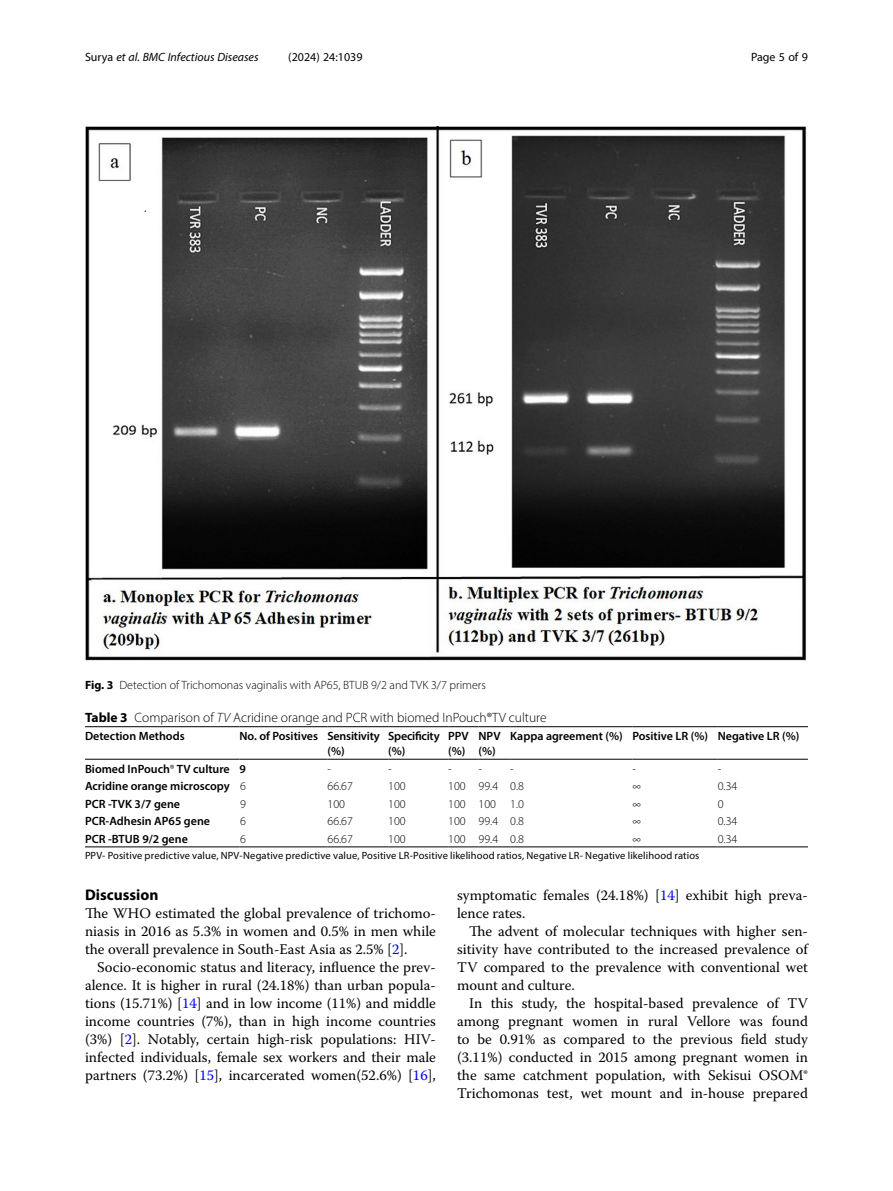
<style>
.page{position:relative;width:893px;height:1191px;background:#fff}
.page>*{position:absolute;margin:0;border:0;box-sizing:border-box;transform-origin:0 0}
.Head_1{font:700 15.45px "Myriad Pro";color:#000}
.Body_Text_Indent{font:14.7px/18px "Warnock Pro";color:#000;text-align:justify}
.Body_Text{font:14.7px/18px "Warnock Pro";color:#000;text-align:justify}
.Table_Caption{font:300 13.5px "Myriad Pro";color:#000}
.Table_Head{font:600 12px "Myriad Pro";color:#000}
.Table_Body{font:300 12px "Myriad Pro";color:#000}
.Table_Body-2{font:600 12px "Myriad Pro";color:#000}
.Figure_Caption{font:300 12px "Myriad Pro";color:#000}
.t1{font:italic 12px "Myriad Pro";color:#000}
.t2{font:12px "Myriad Pro";color:#000}
.Table_Head-2{font:600 12px "Myriad Pro";letter-spacing:-.02em;color:#000}
.Table_Footnote{font:10.5px "Myriad Pro";letter-spacing:.01em;color:#000}
.s1{font-style:normal}
.s2{font-weight:700}
.s3{font-style:italic}
.s4{font-weight:300}
.s5{color:#00f}
</style>
<div class="page">
<hr style="left:85px;top:759px;width:155px;height:1px;background:#000">
<hr style="left:240px;top:726px;width:87px;height:1px;background:#000">
<hr style="left:240px;top:759px;width:87px;height:1px;background:#000">
<hr style="left:327px;top:726px;width:61px;height:1px;background:#000">
<hr style="left:327px;top:759px;width:61px;height:1px;background:#000">
<hr style="left:388px;top:726px;width:60px;height:1px;background:#000">
<hr style="left:388px;top:759px;width:60px;height:1px;background:#000">
<hr style="left:448px;top:726px;width:31px;height:1px;background:#000">
<hr style="left:448px;top:759px;width:31px;height:1px;background:#000">
<hr style="left:479px;top:726px;width:31px;height:1px;background:#000">
<hr style="left:479px;top:759px;width:31px;height:1px;background:#000">
<hr style="left:510px;top:726px;width:122px;height:1px;background:#000">
<hr style="left:510px;top:759px;width:122px;height:1px;background:#000">
<hr style="left:632px;top:726px;width:86px;height:1px;background:#000">
<hr style="left:632px;top:759px;width:86px;height:1px;background:#000">
<hr style="left:718px;top:726px;width:90px;height:1px;background:#000">
<hr style="left:718px;top:759px;width:90px;height:1px;background:#000">
<hr style="left:240px;top:846px;width:87px;height:1px;background:#000">
<hr style="left:327px;top:846px;width:61px;height:1px;background:#000">
<hr style="left:388px;top:846px;width:60px;height:1px;background:#000">
<hr style="left:448px;top:846px;width:31px;height:1px;background:#000">
<hr style="left:479px;top:846px;width:31px;height:1px;background:#000">
<hr style="left:510px;top:846px;width:122px;height:1px;background:#000">
<hr style="left:632px;top:846px;width:86px;height:1px;background:#000">
<hr style="left:718px;top:846px;width:90px;height:1px;background:#000">
<hr style="left:85px;top:846px;width:155px;height:1px;background:#000">
<hr style="left:85px;top:726px;width:155px;height:1px;background:#000">
<img style="left:85px;top:126px;width:722px;height:535px">
<p class="t1" style="left:85px;top:50px;width:175px"><span class="s1">Surya</span> et al. BMC Infectious Diseases</p>
<p class="t2" style="left:288px;top:50px;width:76px">(2024) 24:1039</p>
<p class="t2" style="left:751px;top:50px;width:58px">Page 5 of 9</p>
<p class="Figure_Caption" style="left:85px;top:677px;width:402px"><span class="s2">Fig. 3</span> Detection of Trichomonas vaginalis with AP65, BTUB 9/2 and TVK 3/7 primers</p>
<p class="Table_Caption" style="left:85px;top:710px;width:463px"><span class="s2">Table 3</span> Comparison of <span class="s3">TV</span> Acridine orange and PCR with biomed InPouch®TV culture</p>
<p class="Table_Head" style="left:85px;top:728px;width:101px">Detection Methods</p>
<p class="Table_Head" style="left:240px;top:728px;width:80px">No. of Positives</p>
<p class="Table_Head" style="left:327px;top:728px;width:54px">Sensitivity</p>
<p class="Table_Head" style="left:327px;top:743px;width:19px">(%)</p>
<p class="Table_Head-2" style="left:388px;top:728px;width:53px">Specificity</p>
<p class="Table_Head" style="left:388px;top:743px;width:19px">(%)</p>
<p class="Table_Head" style="left:510px;top:728px;width:114px">Kappa agreement (%)</p>
<p class="Table_Head" style="left:632px;top:728px;width:77px">Positive LR (%)</p>
<p class="Table_Head" style="left:718px;top:728px;width:83px">Negative LR (%)</p>
<p class="Table_Head" style="left:448px;top:728px;width:22px">PPV</p>
<p class="Table_Head" style="left:448px;top:743px;width:19px">(%)</p>
<p class="Table_Head" style="left:479px;top:728px;width:23px">NPV</p>
<p class="Table_Head" style="left:479px;top:743px;width:19px">(%)</p>
<p class="Table_Body-2" style="left:85px;top:761px;width:146px">Biomed InPouch<span class="s4">®</span> TV culture</p>
<p class="Table_Body-2" style="left:240px;top:761px;width:8px">9</p>
<p class="Table_Body" style="left:327px;top:761px;width:5px">-</p>
<p class="Table_Body" style="left:388px;top:761px;width:5px">-</p>
<p class="Table_Body" style="left:448px;top:761px;width:5px">-</p>
<p class="Table_Body" style="left:479px;top:761px;width:5px">-</p>
<p class="Table_Body" style="left:510px;top:761px;width:5px">-</p>
<p class="Table_Body" style="left:632px;top:761px;width:5px">-</p>
<p class="Table_Body" style="left:718px;top:761px;width:5px">-</p>
<p class="Table_Body-2" style="left:85px;top:778px;width:146px">Acridine orange microscopy</p>
<p class="Table_Body" style="left:240px;top:779px;width:7px">6</p>
<p class="Table_Body" style="left:327px;top:779px;width:27px">66.67</p>
<p class="Table_Body" style="left:388px;top:779px;width:19px">100</p>
<p class="Table_Body" style="left:448px;top:779px;width:19px">100</p>
<p class="Table_Body" style="left:479px;top:779px;width:21px">99.4</p>
<p class="Table_Body" style="left:510px;top:779px;width:15px">0.8</p>
<p class="Table_Body" style="left:632px;top:779px;width:10px">∞</p>
<p class="Table_Body" style="left:718px;top:779px;width:21px">0.34</p>
<p class="Table_Body-2" style="left:85px;top:796px;width:97px">PCR -TVK 3/7 gene</p>
<p class="Table_Body" style="left:240px;top:796px;width:7px">9</p>
<p class="Table_Body" style="left:327px;top:796px;width:19px">100</p>
<p class="Table_Body" style="left:388px;top:796px;width:19px">100</p>
<p class="Table_Body" style="left:448px;top:796px;width:19px">100</p>
<p class="Table_Body" style="left:479px;top:796px;width:19px">100</p>
<p class="Table_Body" style="left:510px;top:796px;width:15px">1.0</p>
<p class="Table_Body" style="left:632px;top:796px;width:10px">∞</p>
<p class="Table_Body" style="left:718px;top:796px;width:7px">0</p>
<p class="Table_Body-2" style="left:85px;top:813px;width:127px">PCR-Adhesin AP65 gene</p>
<p class="Table_Body" style="left:240px;top:814px;width:7px">6</p>
<p class="Table_Body" style="left:327px;top:814px;width:27px">66.67</p>
<p class="Table_Body" style="left:388px;top:814px;width:19px">100</p>
<p class="Table_Body" style="left:448px;top:814px;width:19px">100</p>
<p class="Table_Body" style="left:479px;top:814px;width:21px">99.4</p>
<p class="Table_Body" style="left:510px;top:814px;width:15px">0.8</p>
<p class="Table_Body" style="left:632px;top:814px;width:10px">∞</p>
<p class="Table_Body" style="left:718px;top:814px;width:21px">0.34</p>
<p class="Table_Body-2" style="left:85px;top:831px;width:104px">PCR -BTUB 9/2 gene</p>
<p class="Table_Body" style="left:240px;top:831px;width:7px">6</p>
<p class="Table_Body" style="left:327px;top:831px;width:27px">66.67</p>
<p class="Table_Body" style="left:388px;top:831px;width:19px">100</p>
<p class="Table_Body" style="left:448px;top:831px;width:19px">100</p>
<p class="Table_Body" style="left:479px;top:831px;width:21px">99.4</p>
<p class="Table_Body" style="left:510px;top:831px;width:15px">0.8</p>
<p class="Table_Body" style="left:632px;top:831px;width:10px">∞</p>
<p class="Table_Body" style="left:718px;top:831px;width:21px">0.34</p>
<p class="Table_Footnote" style="left:85px;top:849px;width:616px">PPV- Positive predictive value, NPV-Negative predictive value, Positive LR-Positive likelihood ratios, Negative LR- Negative likelihood ratios</p>
<p class="Head_1" style="left:85px;top:885px;width:75px">Discussion</p>
<p class="Body_Text" style="left:85px;top:904px;width:352px">The WHO estimated the global prevalence of trichomo&shy;niasis in 2016 as 5.3% in women and 0.5% in men while the overall prevalence in South-East Asia as 2.5% [<span class="s5">2</span>].</p>
<p class="Body_Text_Indent" style="left:85px;top:958px;width:352px;text-indent:12px">Socio-economic status and literacy, influence the prev&shy;alence. It is higher in rural (24.18%) than urban popula&shy;tions (15.71%) [<span class="s5">14</span>] and in low income (11%) and middle income countries (7%), than in high income countries (3%) [<span class="s5">2</span>]. Notably, certain high-risk populations: HIV&shy;infected individuals, female sex workers and their male partners (73.2%) [<span class="s5">15</span>], incarcerated women(52.6%) [<span class="s5">16</span>],</p>
<p class="Body_Text_Indent" style="left:457px;top:886px;width:352px">symptomatic females (24.18%) [<span class="s5">14</span>] exhibit high preva&shy;lence rates.</p>
<p class="Body_Text_Indent" style="left:457px;top:922px;width:352px;text-indent:12px">The advent of molecular techniques with higher sen&shy;sitivity have contributed to the increased prevalence of TV compared to the prevalence with conventional wet mount and culture.</p>
<p class="Body_Text_Indent" style="left:457px;top:994px;width:352px;text-indent:12px">In this study, the hospital-based prevalence of TV among pregnant women in rural Vellore was found to be 0.91% as compared to the previous field study (3.11%) conducted in 2015 among pregnant women in the same catchment population, with Sekisui OSOM® Trichomonas test, wet mount and in-house prepared</p>
</div>
